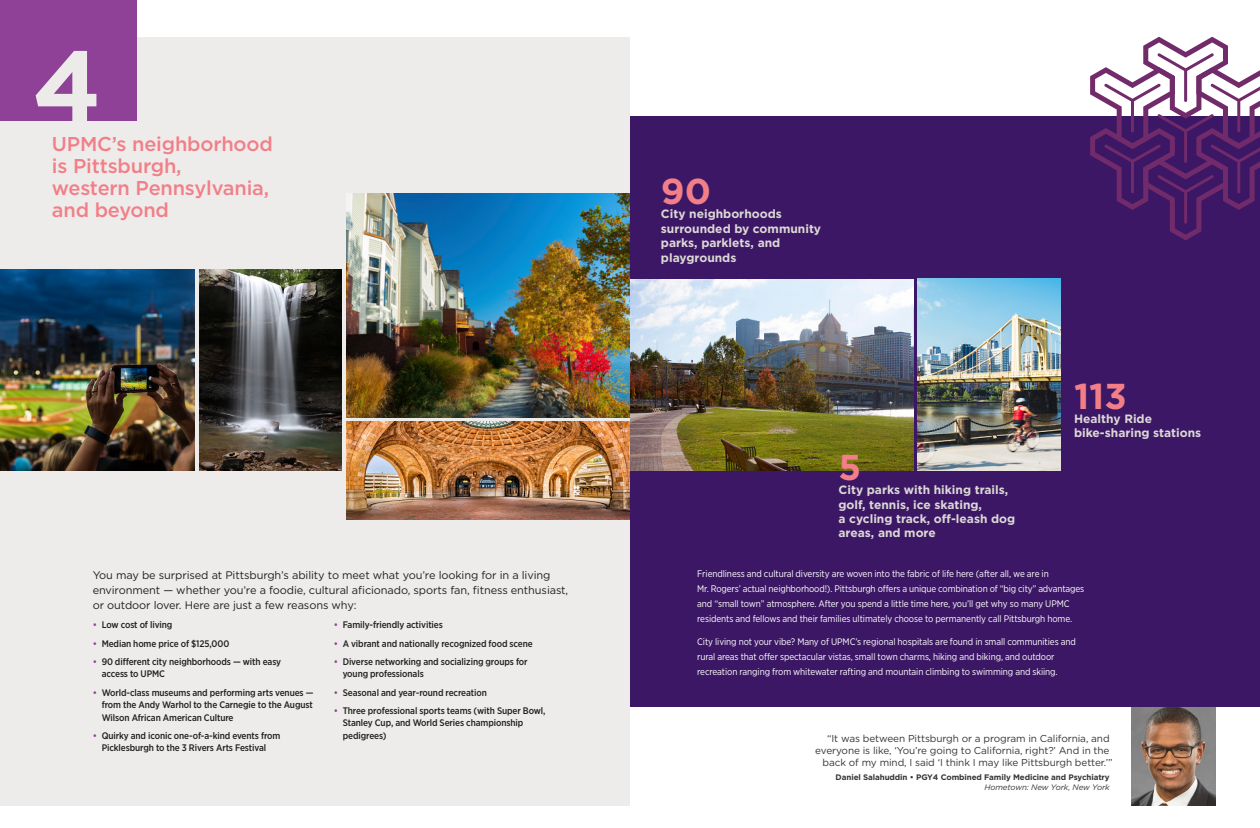
<style>
.page{position:relative;width:1260px;height:828px;background:#fff}
.page>*{position:absolute;margin:0;border:0;box-sizing:border-box;transform-origin:0 0}
.t1{font:700 100px "Gotham";color:#ecebea}
.t2{font:700 36px "Gotham";color:#f27f88}
.Subhead_Trifold_Whit{font:500 20px/22px "Gotham";letter-spacing:-.01em;color:#f27f88}
.t3{font:700 12px/14.4px "Gotham";color:#dcd8d5}
.Intro_Text_Trifold_W{font:11px/15px "Gotham";letter-spacing:-.01em;color:#231f20}
.Intro_Text_Trifold_W-2{font:10px "Gotham";letter-spacing:-.01em;color:#363533}
.Intro_Text_Trifold_W-3{font:9.5px/15px "Gotham Narrow";letter-spacing:-.01em;color:#fff}
.Bullets_Trifold_Whit{font:500 9.5px/12.5px "Gotham Narrow";letter-spacing:-.01em;color:#231f20}
.Intro_Text_Trifold_W-4{font:700 8px/10px "Gotham";letter-spacing:-.01em;color:#363533;text-align:right}
.s1{color:#8f4198}
.s2{font-weight:400;font-style:italic}
</style>
<div class="page">
<div style="left:0;top:37px;width:630px;height:769px;background:#edeceb"></div>
<div style="left:630px;top:116px;width:630px;height:591px;background:#3c1765"></div>
<svg style="left:1090px;top:37px;width:170px;height:203px"></svg>
<div style="left:0;top:0;width:136px;height:121px;background:#8f4198"></div>
<img style="left:199px;top:270px;width:143px;height:201px">
<img style="left:918px;top:279px;width:142px;height:192px">
<img style="left:0;top:270px;width:194px;height:201px">
<img style="left:347px;top:194px;width:283px;height:223px">
<img style="left:630px;top:279px;width:283px;height:192px">
<img style="left:347px;top:422px;width:283px;height:98px">
<img style="left:1131px;top:707px;width:84px;height:99px">
<p class="t1" style="left:33px;top:20px;width:70px">4</p>
<p class="Subhead_Trifold_Whit" style="left:52px;top:133px;width:222px">UPMC’s neighborhood is Pittsburgh,<br>western Pennsylvania, and beyond</p>
<p class="Intro_Text_Trifold_W" style="left:93px;top:567px;width:477px">You may be surprised at Pittsburgh’s ability to meet what you’re looking for in a living environment — whether you’re a foodie, cultural aficionado, sports fan, fitness enthusiast, or outdoor lover. Here are just a few reasons why:</p>
<p class="Bullets_Trifold_Whit" style="left:93px;top:619px;width:81px"><span class="s1">•</span> Low cost of living</p>
<p class="Bullets_Trifold_Whit" style="left:93px;top:637px;width:138px"><span class="s1">•</span> Median home price of $125,000</p>
<p class="Bullets_Trifold_Whit" style="left:102px;top:655px;width:181px;text-indent:-9px"><span class="s1">•</span> 90 different city neighborhoods — with easy access to UPMC</p>
<p class="Bullets_Trifold_Whit" style="left:102px;top:686px;width:213px;text-align:justify;text-indent:-9px"><span class="s1">•</span> World-class museums and performing arts venues — from the Andy Warhol to the Carnegie to the August Wilson African American Culture</p>
<p class="Bullets_Trifold_Whit" style="left:93px;top:729px;width:189px;text-align:center"><span class="s1">•</span> Quirky and iconic one-of-a-kind events from<br>Picklesburgh to the 3 Rivers Arts Festival</p>
<p class="Bullets_Trifold_Whit" style="left:334px;top:619px;width:111px"><span class="s1">•</span> Family-friendly activities</p>
<p class="Bullets_Trifold_Whit" style="left:334px;top:637px;width:201px"><span class="s1">•</span> A vibrant and nationally recognized food scene</p>
<p class="Bullets_Trifold_Whit" style="left:343px;top:655px;width:186px;text-indent:-9px"><span class="s1">•</span> Diverse networking and socializing groups for young professionals</p>
<p class="Bullets_Trifold_Whit" style="left:334px;top:686px;width:155px"><span class="s1">•</span> Seasonal and year-round recreation</p>
<p class="Bullets_Trifold_Whit" style="left:343px;top:704px;width:204px;line-height:12.8px;text-indent:-9px"><span class="s1">•</span> Three professional sports teams (with Super Bowl,<br>Stanley Cup, and World Series championship pedigrees)</p>
<p class="t2" style="left:661px;top:167px;width:52px">90</p>
<p class="t3" style="left:661px;top:207px;width:122px">City neighborhoods</p>
<p class="t3" style="left:661px;top:221px;width:162px">surrounded by community parks, parklets, and playgrounds</p>
<p class="t2" style="left:839px;top:443px;width:24px">5</p>
<p class="t3" style="left:839px;top:483px;width:178px">City parks with hiking trails, golf, tennis, ice skating,<br>a cycling track, off-leash dog areas, and more</p>
<p class="t2" style="left:1074px;top:372px;width:54px">113</p>
<p class="t3" style="left:1074px;top:412px;width:129px">Healthy Ride bike-sharing stations</p>
<p class="Intro_Text_Trifold_W-3" style="left:697px;top:566px;width:388px">Friendliness and cultural diversity are woven into the fabric of life here (after all, we are in<br>Mr. Rogers’ actual neighborhood!). Pittsburgh offers a unique combination of “big city” advantages and “small town” atmosphere. After you spend a little time here, you’ll get why so many UPMC residents and fellows and their families ultimately choose to permanently call Pittsburgh home.</p>
<p class="Intro_Text_Trifold_W-3" style="left:697px;top:634px;width:380px">City living not your vibe? Many of UPMC’s regional hospitals are found in small communities and rural areas that offer spectacular vistas, small town charms, hiking and biking, and outdoor recreation ranging from whitewater rafting and mountain climbing to swimming and skiing.</p>
<p class="Intro_Text_Trifold_W-2" style="left:827px;top:732px;width:284px">“It was between Pittsburgh or a program in California, and</p>
<p class="Intro_Text_Trifold_W-2" style="left:815px;top:744px;width:296px">everyone is like, ‘You’re going to California, right?’ And in the</p>
<p class="Intro_Text_Trifold_W-2" style="left:823px;top:756px;width:292px">back of my mind, I said ‘I think I may like Pittsburgh better.’”</p>
<p class="Intro_Text_Trifold_W-4" style="left:836px;top:772px;width:276px">Daniel Salahuddin • PGY4 Combined Family Medicine and Psychiatry<br><span class="s2">Hometown: New York, New York</span></p>
</div>
